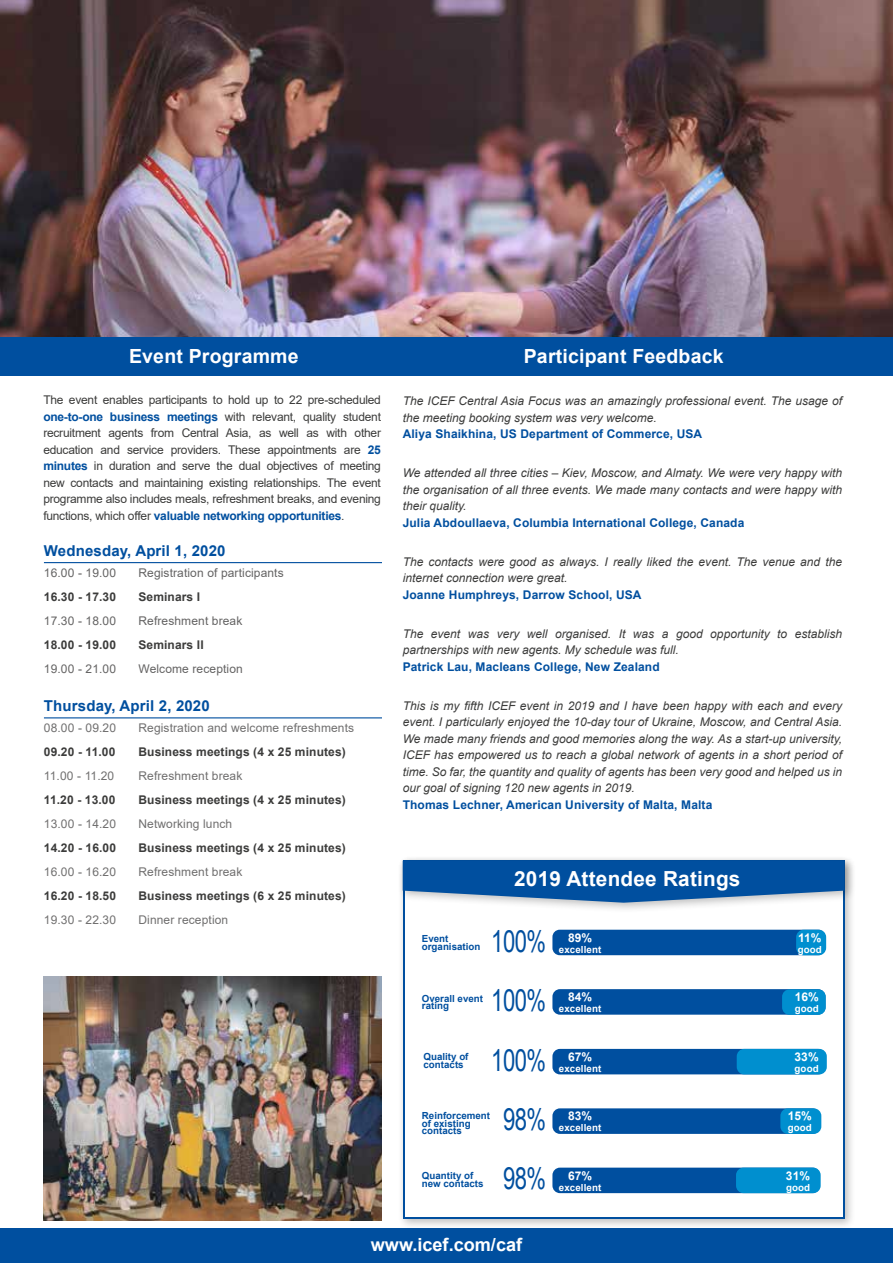
<style>
.page{position:relative;width:893px;height:1263px;background:#fff}
.page>*{position:absolute;margin:0;border:0;box-sizing:border-box;transform-origin:0 0}
.t1{font:30px "Arial Narrow";letter-spacing:-.02em;color:#004f9f;scale:.9 1}
.t2{font:700 20.85px "Arial";letter-spacing:.01em;color:#fff}
.t3{font:700 19.5px "Arial";letter-spacing:.01em;color:#fff}
.t4{font:700 18.15px "Arial";color:#fff}
.t5{font:700 15px "Arial";letter-spacing:.01em;color:#004f9f}
.t6{font:italic 12px/16.5px "Arial";color:#3c3c3b}
.t7{font:12px/16.5px "Arial";letter-spacing:-.02em;color:#3c3c3b;text-align:justify}
.t8{font:700 12px "Arial";letter-spacing:.01em;color:#004f9f}
.t9{font:700 12px "Arial";letter-spacing:.01em;color:#3c3c3b}
.t10{font:12px "Arial";letter-spacing:.01em;color:#706f6f}
.t11{font:12px "Arial";letter-spacing:.01em;color:#646363}
.t12{font:700 12px "Arial";letter-spacing:.01em;color:#fff}
.t13{font:700 9.75px/7.8px "Arial";color:#004f9f}
.t14{font:700 9.75px "Arial";letter-spacing:.01em;color:#fff}
.s1{font-weight:700;color:#004f9f}
</style>
<div class="page">
<img style="left:0;top:0;width:893px;height:337px">
<div style="left:0;top:337px;width:893px;height:38px;background:#004f9f"></div>
<div style="left:0;top:1229px;width:893px;height:34px;background:#004f9f"></div>
<hr style="left:44px;top:562px;width:338px;height:1px;background:#004f9f">
<hr style="left:44px;top:717px;width:338px;height:1px;background:#004f9f">
<img style="left:44px;top:977px;width:337px;height:243px">
<div style="left:398px;top:855px;width:458px;height:375px;background:#000;opacity:.25"></div>
<div style="left:405px;top:878px;width:437px;height:338px;background:#fff"></div>
<div style="left:397px;top:855px;width:459px;height:59px;background:#000;opacity:.25"></div>
<svg style="left:403px;top:860px;width:442px;height:43px;background:#2064a8"></svg>
<div style="left:552px;top:1049px;width:273px;height:25px;background:#004f9f;border-radius:7px"></div>
<div style="left:737px;top:1049px;width:90px;height:25px;background:#008fcf;border-radius:7px"></div>
<div style="left:552px;top:1108px;width:268px;height:26px;background:#004f9f;border-radius:7px"></div>
<div style="left:780px;top:1108px;width:41px;height:26px;background:#008fcf;border-radius:7px"></div>
<div style="left:552px;top:1167px;width:268px;height:26px;background:#004f9f;border-radius:7px"></div>
<div style="left:736px;top:1167px;width:85px;height:26px;background:#008fcf;border-radius:7px"></div>
<div style="left:552px;top:930px;width:273px;height:25px;background:#004f9f;border-radius:7px"></div>
<div style="left:796px;top:930px;width:30px;height:25px;background:#008fcf;border-radius:7px"></div>
<div style="left:552px;top:989px;width:273px;height:26px;background:#004f9f;border-radius:7px"></div>
<div style="left:782px;top:989px;width:44px;height:26px;background:#008fcf;border-radius:7px"></div>
<h3 class="t3" style="left:129px;top:342px;width:171px">Event Programme</h3>
<h3 class="t3" style="left:524px;top:342px;width:201px">Participant Feedback</h3>
<p class="t6" style="left:403px;top:393px;width:441px">The ICEF Central Asia Focus was an amazingly professional event. The usage of the meeting booking system was very welcome.</p>
<p class="t8" style="left:403px;top:425px;width:301px">Aliya Shaikhina, US Department of Commerce, USA</p>
<p class="t6" style="left:403px;top:465px;width:441px;text-align:justify">We attended all three cities – Kiev, Moscow, and Almaty. We were very happy with the organisation of all three events. We made many contacts and were happy with their quality.</p>
<p class="t8" style="left:403px;top:514px;width:343px">Julia Abdoullaeva, Columbia International College, Canada</p>
<p class="t6" style="left:403px;top:553px;width:441px">The contacts were good as always. I really liked the event. The venue and the internet connection were great.</p>
<p class="t8" style="left:403px;top:586px;width:240px">Joanne Humphreys, Darrow School, USA</p>
<p class="t6" style="left:403px;top:625px;width:441px">The event was very well organised. It was a good opportunity to establish partnerships with new agents. My schedule was full.</p>
<p class="t8" style="left:403px;top:658px;width:259px">Patrick Lau, Macleans College, New Zealand</p>
<p class="t6" style="left:403px;top:697px;width:441px;text-align:justify">This is my fifth ICEF event in 2019 and I have been happy with each and every event. I particularly enjoyed the 10-day tour of Ukraine, Moscow, and Central Asia.<br>We made many friends and good memories along the way. As a start-up university, ICEF has empowered us to reach a global network of agents in a short period of time. So far, the quantity and quality of agents has been very good and helped us in our goal of signing 120 new agents in 2019.</p>
<p class="t8" style="left:403px;top:796px;width:311px">Thomas Lechner, American University of Malta, Malta</p>
<p class="t7" style="left:43px;top:392px;width:339px">The event enables participants to hold up to 22 pre-scheduled <span class="s1">one-to-one business meetings</span> with relevant, quality student recruitment agents from Central Asia, as well as with other education and service providers. These appointments are <span class="s1">25 minutes</span> in duration and serve the dual objectives of meeting new contacts and maintaining existing relationships. The event programme also includes meals, refreshment breaks, and evening functions, which offer <span class="s1">valuable networking opportunities</span>.</p>
<p class="t5" style="left:44px;top:540px;width:183px">Wednesday, April 1, 2020</p>
<p class="t11" style="left:44px;top:565px;width:74px">16.00 - 19.00</p>
<p class="t11" style="left:138px;top:565px;width:147px">Registration of participants</p>
<p class="t9" style="left:44px;top:588px;width:74px">16.30 - 17.30</p>
<p class="t9" style="left:138px;top:588px;width:63px">Seminars I</p>
<p class="t11" style="left:44px;top:613px;width:74px">17.30 - 18.00</p>
<p class="t11" style="left:138px;top:613px;width:105px">Refreshment break</p>
<p class="t9" style="left:44px;top:636px;width:74px">18.00 - 19.00</p>
<p class="t9" style="left:138px;top:636px;width:67px">Seminars II</p>
<p class="t11" style="left:44px;top:661px;width:74px">19.00 - 21.00</p>
<p class="t11" style="left:138px;top:661px;width:106px">Welcome reception</p>
<p class="t5" style="left:44px;top:695px;width:167px">Thursday, April 2, 2020</p>
<p class="t10" style="left:44px;top:720px;width:74px">08.00 - 09.20</p>
<p class="t10" style="left:138px;top:720px;width:217px">Registration and welcome refreshments</p>
<p class="t9" style="left:44px;top:744px;width:73px">09.20 - 11.00</p>
<p class="t9" style="left:138px;top:744px;width:209px">Business meetings (4 x 25 minutes)</p>
<p class="t10" style="left:44px;top:768px;width:72px">11.00 - 11.20</p>
<p class="t10" style="left:138px;top:768px;width:105px">Refreshment break</p>
<p class="t9" style="left:44px;top:792px;width:73px">11.20 - 13.00</p>
<p class="t9" style="left:138px;top:792px;width:209px">Business meetings (4 x 25 minutes)</p>
<p class="t10" style="left:44px;top:816px;width:74px">13.00 - 14.20</p>
<p class="t10" style="left:138px;top:816px;width:95px">Networking lunch</p>
<p class="t9" style="left:44px;top:840px;width:74px">14.20 - 16.00</p>
<p class="t9" style="left:138px;top:840px;width:209px">Business meetings (4 x 25 minutes)</p>
<p class="t10" style="left:44px;top:864px;width:74px">16.00 - 16.20</p>
<p class="t10" style="left:138px;top:864px;width:105px">Refreshment break</p>
<p class="t9" style="left:44px;top:888px;width:74px">16.20 - 18.50</p>
<p class="t9" style="left:138px;top:888px;width:209px">Business meetings (6 x 25 minutes)</p>
<p class="t10" style="left:44px;top:912px;width:74px">19.30 - 22.30</p>
<p class="t10" style="left:138px;top:912px;width:91px">Dinner reception</p>
<h2 class="t2" style="left:514px;top:863px;width:228px">2019 Attendee Ratings</h2>
<p class="t13" style="left:422px;top:935px;width:60px">Event organisation</p>
<h1 class="t1" style="left:491px;top:920px;width:63px">100%</h1>
<p class="t12" style="left:568px;top:929px;width:26px">89%</p>
<p class="t14" style="left:559px;top:942px;width:44px">excellent</p>
<p class="t13" style="left:422px;top:994px;width:63px">Overall event rating</p>
<h1 class="t1" style="left:491px;top:979px;width:63px">100%</h1>
<p class="t12" style="left:568px;top:989px;width:26px">84%</p>
<p class="t14" style="left:559px;top:1002px;width:44px">excellent</p>
<h1 class="t1" style="left:491px;top:1038px;width:63px">100%</h1>
<p class="t13" style="left:424px;top:1053px;width:46px">Quality of contacts</p>
<p class="t12" style="left:568px;top:1048px;width:26px">67%</p>
<p class="t14" style="left:559px;top:1062px;width:44px">excellent</p>
<h1 class="t1" style="left:503px;top:1097px;width:50px">98%</h1>
<p class="t13" style="left:422px;top:1111px;width:70px">Reinforcement of existing contacts</p>
<p class="t12" style="left:568px;top:1107px;width:26px">83%</p>
<p class="t14" style="left:559px;top:1120px;width:44px">excellent</p>
<p class="t13" style="left:422px;top:1172px;width:63px">Quantity of new contacts</p>
<h1 class="t1" style="left:503px;top:1157px;width:50px">98%</h1>
<p class="t12" style="left:568px;top:1167px;width:26px">67%</p>
<p class="t14" style="left:559px;top:1180px;width:44px">excellent</p>
<h3 class="t4" style="left:371px;top:1231px;width:153px">www.icef.com/caf</h3>
<p class="t12" style="left:798px;top:929px;width:25px">11%</p>
<p class="t14" style="left:798px;top:942px;width:26px">good</p>
<p class="t12" style="left:795px;top:989px;width:26px">16%</p>
<p class="t14" style="left:795px;top:1002px;width:26px">good</p>
<p class="t12" style="left:794px;top:1048px;width:26px">33%</p>
<p class="t14" style="left:794px;top:1062px;width:26px">good</p>
<p class="t12" style="left:788px;top:1107px;width:26px">15%</p>
<p class="t14" style="left:788px;top:1120px;width:26px">good</p>
<p class="t12" style="left:786px;top:1167px;width:26px">31%</p>
<p class="t14" style="left:786px;top:1180px;width:26px">good</p>
</div>
